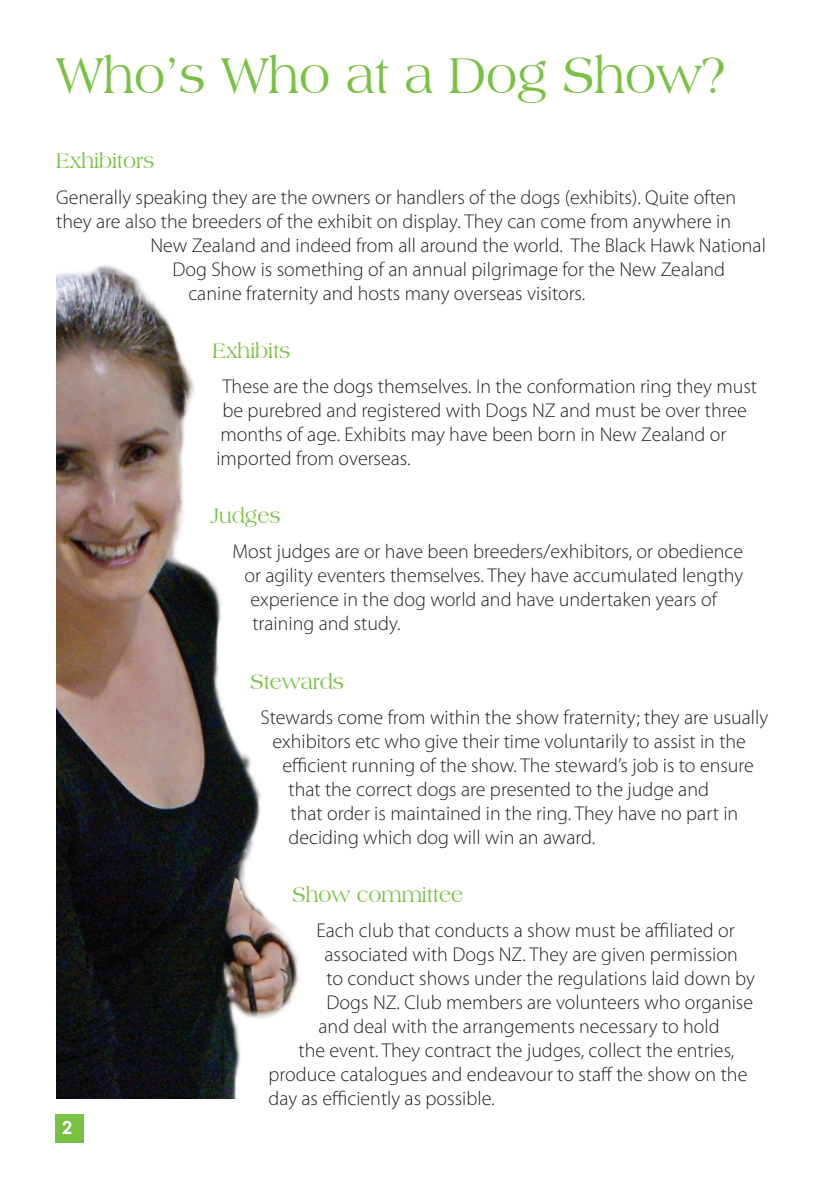
<style>
.page{position:relative;width:840px;height:1191px;background:#fff}
.page>*{position:absolute;margin:0;border:0;box-sizing:border-box;transform-origin:0 0}
.t1{font:52.8px "Americana BT";color:#79c142;scale:.91 1}
.t2{font:22px "Americana BT";color:#79c142;scale:.91 1}
.t3{font:300 20px "Myriad Pro";color:#231f20}
.t4{font:700 18px "Century Gothic";color:#fff}
</style>
<div class="page">
<div style="left:55px;top:1114px;width:28px;height:28px;background:#79c142"></div>
<img style="left:57px;top:265px;width:242px;height:833px">
<h1 class="t1" style="left:56px;top:45px;width:737px">Who’s Who at a Dog Show?</h1>
<p class="t2" style="left:56px;top:148px;width:109px">Exhibitors</p>
<p class="t3" style="left:56px;top:185px;width:681px">Generally speaking they are the owners or handlers of the dogs (exhibits). Quite often</p>
<p class="t3" style="left:56px;top:209px;width:676px">they are also the breeders of the exhibit on display. They can come from anywhere in</p>
<p class="t3" style="left:150px;top:233px;width:616px">New Zealand and indeed from all around the world. The Black Hawk National</p>
<p class="t3" style="left:172px;top:257px;width:554px">Dog Show is something of an annual pilgrimage for the New Zealand</p>
<p class="t3" style="left:188px;top:281px;width:398px">canine fraternity and hosts many overseas visitors.</p>
<p class="t2" style="left:212px;top:337px;width:87px">Exhibits</p>
<p class="t3" style="left:222px;top:374px;width:536px">These are the dogs themselves. In the conformation ring they must</p>
<p class="t3" style="left:222px;top:398px;width:525px">be purebred and registered with Dogs NZ and must be over three</p>
<p class="t3" style="left:220px;top:422px;width:507px">months of age. Exhibits may have been born in New Zealand or</p>
<p class="t3" style="left:216px;top:446px;width:195px">imported from overseas.</p>
<p class="t2" style="left:210px;top:503px;width:79px">Judges</p>
<p class="t3" style="left:232px;top:540px;width:512px">Most judges are or have been breeders/exhibitors, or obedience</p>
<p class="t3" style="left:244px;top:564px;width:500px">or agility eventers themselves. They have accumulated lengthy</p>
<p class="t3" style="left:250px;top:588px;width:468px">experience in the dog world and have undertaken years of</p>
<p class="t3" style="left:252px;top:612px;width:150px">training and study.</p>
<p class="t2" style="left:250px;top:668px;width:104px">Stewards</p>
<p class="t3" style="left:260px;top:705px;width:509px">Stewards come from within the show fraternity; they are usually</p>
<p class="t3" style="left:272px;top:729px;width:475px">exhibitors etc who give their time voluntarily to assist in the</p>
<p class="t3" style="left:282px;top:753px;width:472px">efficient running of the show. The steward’s job is to ensure</p>
<p class="t3" style="left:288px;top:777px;width:422px">that the correct dogs are presented to the judge and</p>
<p class="t3" style="left:290px;top:801px;width:449px">that order is maintained in the ring. They have no part in</p>
<p class="t3" style="left:288px;top:825px;width:308px">deciding which dog will win an award.</p>
<p class="t2" style="left:292px;top:881px;width:189px">Show committee</p>
<p class="t3" style="left:316px;top:918px;width:419px">Each club that conducts a show must be affiliated or</p>
<p class="t3" style="left:324px;top:942px;width:414px">associated with Dogs NZ. They are given permission</p>
<p class="t3" style="left:326px;top:966px;width:429px">to conduct shows under the regulations laid down by</p>
<p class="t3" style="left:326px;top:990px;width:428px">Dogs NZ. Club members are volunteers who organise</p>
<p class="t3" style="left:318px;top:1014px;width:402px">and deal with the arrangements necessary to hold</p>
<p class="t3" style="left:298px;top:1038px;width:437px">the event. They contract the judges, collect the entries,</p>
<p class="t3" style="left:268px;top:1062px;width:480px">produce catalogues and endeavour to staff the show on the</p>
<p class="t3" style="left:268px;top:1086px;width:227px">day as efficiently as possible.</p>
<p class="t4" style="left:62px;top:1113px;width:12px">2</p>
</div>
